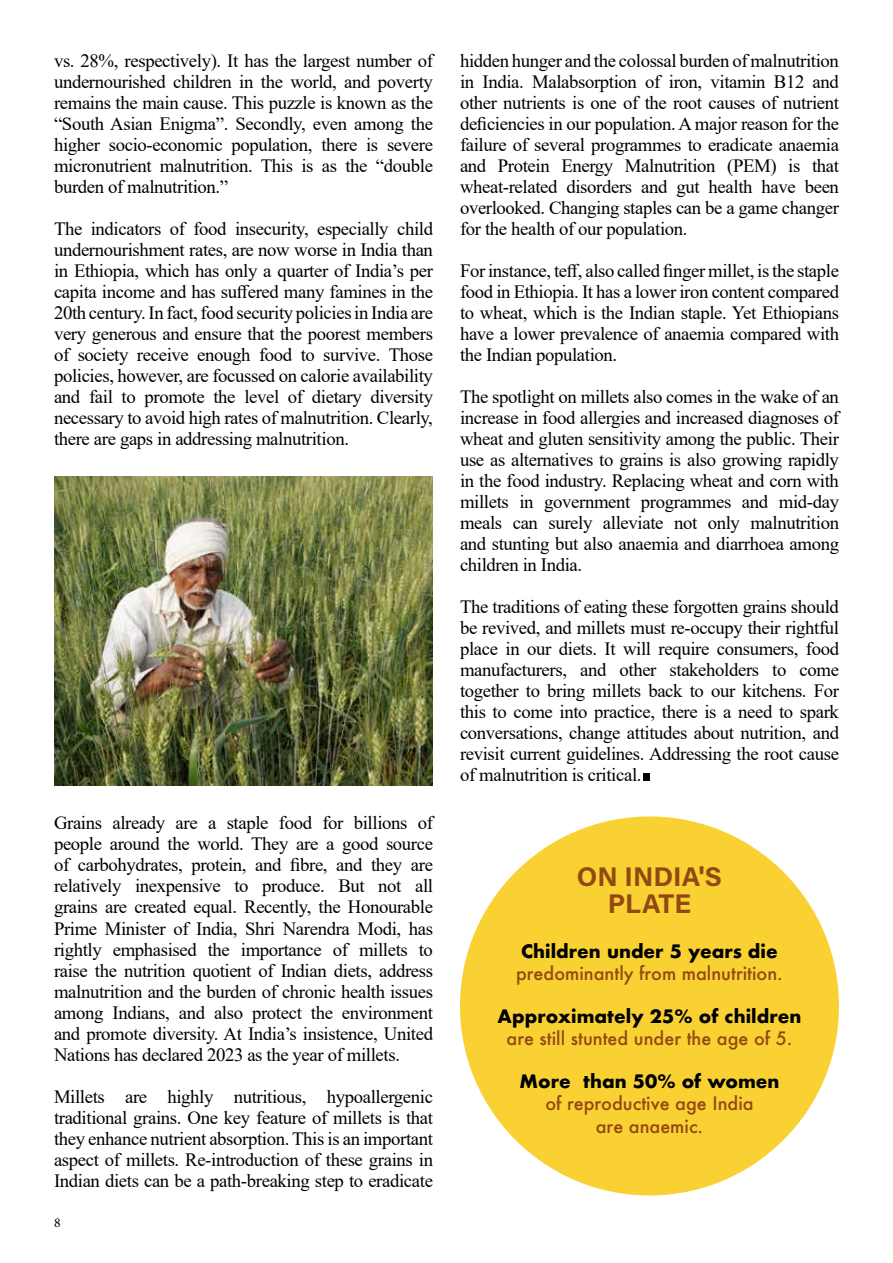
<style>
.page{position:relative;width:893px;height:1263px;background:#fff}
.page>*{position:absolute;margin:0;border:0;box-sizing:border-box;transform-origin:0 0}
.t1{font:27px/27px "Acumin Variable Concept";letter-spacing:.03em;color:#914813;text-align:center}
.t2{font:18.75px/21px "Times New Roman";letter-spacing:-.02em;color:#000;text-align:justify}
.t3{font:500 18px/23.4px "Futura";color:#914813;text-align:center}
.t4{font:700 18px "Futura";color:#000}
.t5{font:13.5px "Minion Pro";color:#000}
</style>
<div class="page">
<div style="left:460px;top:816px;width:379px;height:379px;background:#fad133;border-radius:50%"></div>
<div style="left:643px;top:773px;width:6px;height:7px;background:#000"></div>
<img style="left:54px;top:477px;width:379px;height:308px">
<p class="t2" style="left:54px;top:50px;width:381px">vs. 28%, respectively). It has the largest number of undernourished children in the world, and poverty remains the main cause. This puzzle is known as the “South Asian Enigma”. Secondly, even among the higher socio-economic population, there is severe micronutrient malnutrition. This is as the “double burden of malnutrition.”</p>
<p class="t2" style="left:54px;top:218px;width:381px">The indicators of food insecurity, especially child undernourishment rates, are now worse in India than in Ethiopia, which has only a quarter of India’s per capita income and has suffered many famines in the 20th century. In fact, food security policies in India are very generous and ensure that the poorest members of society receive enough food to survive. Those policies, however, are focussed on calorie availability and fail to promote the level of dietary diversity necessary to avoid high rates of malnutrition. Clearly, there are gaps in addressing malnutrition.</p>
<p class="t2" style="left:54px;top:812px;width:381px">Grains already are a staple food for billions of people around the world. They are a good source of carbohydrates, protein, and fibre, and they are relatively inexpensive to produce. But not all grains are created equal. Recently, the Honourable Prime Minister of India, Shri Narendra Modi, has rightly emphasised the importance of millets to raise the nutrition quotient of Indian diets, address malnutrition and the burden of chronic health issues among Indians, and also protect the environment and promote diversity. At India’s insistence, United Nations has declared 2023 as the year of millets.</p>
<p class="t2" style="left:54px;top:1085px;width:381px">Millets are highly nutritious, hypoallergenic traditional grains. One key feature of millets is that they enhance nutrient absorption. This is an important aspect of millets. Re-introduction of these grains in Indian diets can be a path-breaking step to eradicate</p>
<p class="t5" style="left:54px;top:1213px;width:8px">8</p>
<p class="t2" style="left:460px;top:50px;width:381px">hidden hunger and the colossal burden of malnutrition in India. Malabsorption of iron, vitamin B12 and other nutrients is one of the root causes of nutrient deficiencies in our population. A major reason for the failure of several programmes to eradicate anaemia and Protein Energy Malnutrition (PEM) is that wheat-related disorders and gut health have been overlooked. Changing staples can be a game changer for the health of our population.</p>
<p class="t2" style="left:460px;top:260px;width:381px">For instance, teff, also called finger millet, is the staple food in Ethiopia. It has a lower iron content compared to wheat, which is the Indian staple. Yet Ethiopians have a lower prevalence of anaemia compared with the Indian population.</p>
<p class="t2" style="left:460px;top:386px;width:381px">The spotlight on millets also comes in the wake of an increase in food allergies and increased diagnoses of wheat and gluten sensitivity among the public. Their use as alternatives to grains is also growing rapidly in the food industry. Replacing wheat and corn with millets in government programmes and mid-day meals can surely alleviate not only malnutrition and stunting but also anaemia and diarrhoea among children in India.</p>
<p class="t2" style="left:460px;top:596px;width:381px">The traditions of eating these forgotten grains should be revived, and millets must re-occupy their rightful place in our diets. It will require consumers, food manufacturers, and other stakeholders to come together to bring millets back to our kitchens. For this to come into practice, there is a need to spark conversations, change attitudes about nutrition, and revisit current guidelines. Addressing the root cause of malnutrition is critical.</p>
<h1 class="t1" style="left:577px;top:862px;width:145px">ON INDIA'S<br>PLATE</h1>
<p class="t4" style="left:521px;top:938px;width:258px">Children under 5 years die</p>
<p class="t3" style="left:516px;top:961px;width:268px">predominantly from malnutrition.</p>
<p class="t4" style="left:498px;top:1003px;width:305px">Approximately 25% of children</p>
<p class="t3" style="left:506px;top:1026px;width:287px">are still stunted under the age of 5.</p>
<p class="t4" style="left:519px;top:1068px;width:262px">More than 50% of women</p>
<p class="t3" style="left:545px;top:1091px;width:210px">of reproductive age India are anaemic.</p>
</div>
